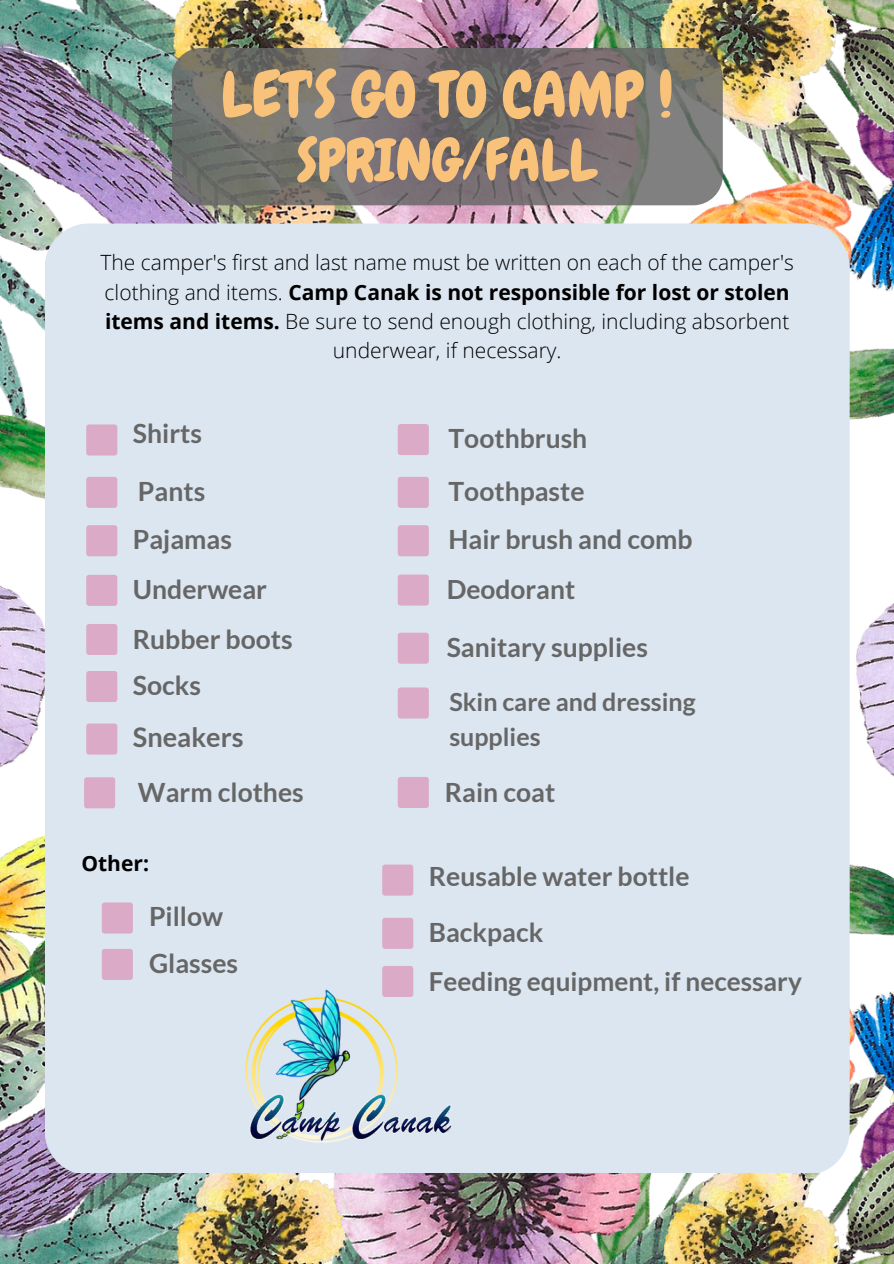
<style>
.page{position:relative;width:894px;height:1264px;background:#fff}
.page>*{position:absolute;margin:0;border:0;box-sizing:border-box;transform-origin:0 0}
.t1{font:62.55px "Chewy";color:#f9c27b}
.t2{font:58.05px "Chewy";color:#f9c27b}
.t3{font:700 27px "Lato";color:#666}
.t4{font:700 26.55px/46.3px "Lato";color:#666}
.t5{font:700 26.4px "Lato";color:#666}
.t6{font:700 26.1px "Lato";color:#666}
.t7{font:700 25.05px/35px "Lato";color:#666}
.t8{font:300 21px/29.2px "Open Sans";color:#000;text-align:center}
.t9{font:700 21px "Open Sans";color:#000}
.s1{font-weight:700}
</style>
<div class="page">
<img style="left:0;top:0;width:893px;height:1263px">
<svg style="left:171px;top:48px;width:551px;height:157px;background:#736f6e"></svg>
<div style="left:45px;top:223px;width:804px;height:950px;background:#dce6f1"></div>
<svg style="left:86px;top:575px;width:31px;height:31px"></svg>
<svg style="left:86px;top:671px;width:31px;height:31px"></svg>
<svg style="left:86px;top:525px;width:31px;height:31px"></svg>
<svg style="left:86px;top:723px;width:31px;height:31px"></svg>
<svg style="left:86px;top:624px;width:31px;height:31px"></svg>
<svg style="left:86px;top:477px;width:31px;height:31px"></svg>
<svg style="left:86px;top:424px;width:31px;height:31px"></svg>
<svg style="left:102px;top:902px;width:31px;height:31px"></svg>
<svg style="left:102px;top:948px;width:31px;height:31px"></svg>
<img style="left:240px;top:956px;width:219px;height:219px">
<svg style="left:84px;top:777px;width:31px;height:31px"></svg>
<svg style="left:397px;top:424px;width:31px;height:31px"></svg>
<svg style="left:397px;top:477px;width:31px;height:31px"></svg>
<svg style="left:397px;top:525px;width:31px;height:31px"></svg>
<svg style="left:397px;top:574px;width:31px;height:31px"></svg>
<svg style="left:397px;top:632px;width:31px;height:31px"></svg>
<svg style="left:397px;top:687px;width:31px;height:31px"></svg>
<svg style="left:382px;top:864px;width:31px;height:31px"></svg>
<svg style="left:382px;top:917px;width:31px;height:31px"></svg>
<svg style="left:382px;top:965px;width:31px;height:32px"></svg>
<svg style="left:397px;top:777px;width:31px;height:31px"></svg>
<h1 class="t1" style="left:221px;top:55px;width:453px">LET'S GO TO CAMP !</h1>
<h2 class="t2" style="left:297px;top:123px;width:302px">SPRING/FALL</h2>
<p class="t8" style="left:100px;top:247px;width:694px">The camper's first and last name must be written on each of the camper's clothing and items. <span class="s1">Camp Canak is not responsible for lost or stolen items and items.</span> Be sure to send enough clothing, including absorbent underwear, if necessary.</p>
<p class="t4" style="left:133px;top:409px;width:71px">Shirts</p>
<p class="t4" style="left:138px;top:467px;width:69px">Pants</p>
<p class="t4" style="left:133px;top:515px;width:101px">Pajamas</p>
<p class="t4" style="left:133px;top:565px;width:136px">Underwear</p>
<p class="t4" style="left:133px;top:615px;width:161px">Rubber boots<br>Socks</p>
<p class="t3" style="left:133px;top:720px;width:112px">Sneakers</p>
<p class="t4" style="left:448px;top:412px;width:140px;line-height:52.3px">Toothbrush<br>Toothpaste</p>
<p class="t4" style="left:448px;top:515px;width:245px">Hair brush and comb</p>
<p class="t5" style="left:446px;top:572px;width:130px">Deodorant</p>
<p class="t4" style="left:446px;top:623px;width:203px">Sanitary supplies</p>
<p class="t7" style="left:449px;top:684px;width:248px">Skin care and dressing supplies</p>
<p class="t4" style="left:138px;top:768px;width:167px">Warm clothes</p>
<p class="t4" style="left:444px;top:768px;width:112px">Rain coat</p>
<p class="t9" style="left:81px;top:848px;width:69px">Other:</p>
<p class="t4" style="left:149px;top:892px;width:91px;line-height:46.8px">Pillow<br>Glasses</p>
<p class="t4" style="left:428px;top:847px;width:262px;line-height:55.9px">Reusable water bottle<br>Backpack</p>
<p class="t6" style="left:428px;top:965px;width:374px">Feeding equipment, if necessary</p>
</div>
